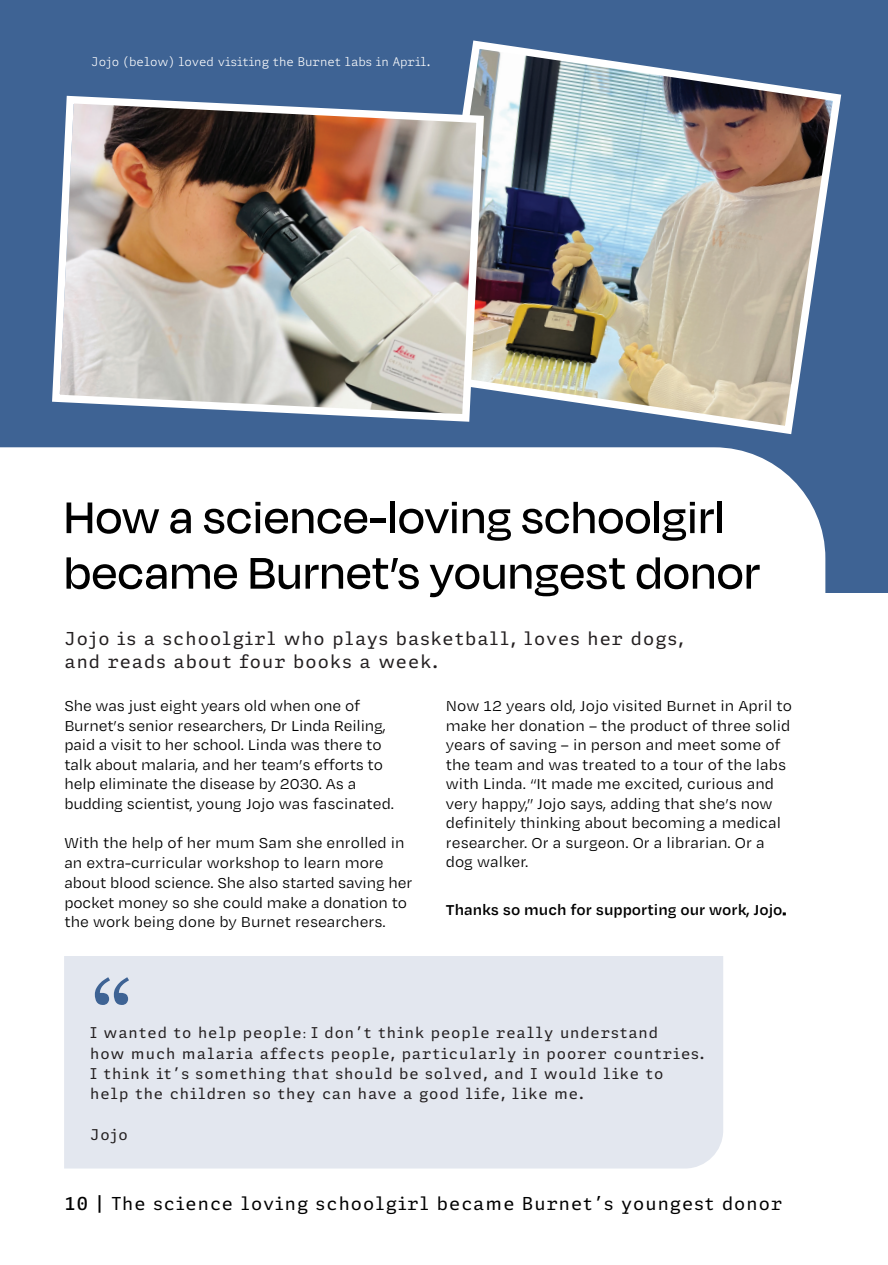
<style>
.page{position:relative;width:888px;height:1265px;background:#fff}
.page>*{position:absolute;margin:0;border:0;box-sizing:border-box;transform-origin:0 0}
.t1{font:105px "Georgia";color:#3e6394}
.t2{font:500 51px/55.5px "Degular Display";letter-spacing:.03em;color:#000}
.t3{font:18px/23.4px "Adelle Mono Flex";letter-spacing:.06em;color:#231f20}
.t4{font:18px "Adelle Mono Flex";letter-spacing:.06em;color:#000}
.t5{font:16.5px/19.5px "Degular Text";color:#000}
.t6{font:600 16.5px "Degular Text";color:#000}
.t7{font:15px/20.2px "Adelle Mono Flex";letter-spacing:.06em;color:#231f20}
.t8{font:300 12px "Adelle Mono Flex";color:#fff}
.s1{font-family:"Minion Pro"}
.s2{font-weight:600}
</style>
<div class="page">
<div style="left:0;top:0;width:887px;height:593px;background:#3e6394"></div>
<div style="left:0;top:447px;width:825px;height:146px;background:#fff"></div>
<div style="left:64px;top:956px;width:658px;height:212px;background:#e3e7ef"></div>
<img style="left:465px;top:40px;width:377px;height:395px">
<img style="left:52px;top:92px;width:435px;height:333px">
<p class="t8" style="left:91px;top:54px;width:340px">Jojo (below) loved visiting the Burnet labs in April.</p>
<h2 class="t2" style="left:64px;top:488px;width:696px">How a science-loving schoolgirl became Burnet’s youngest donor</h2>
<p class="t3" style="left:64px;top:626px;width:620px">Jojo is a schoolgirl who plays basketball, loves her dogs, and reads about four books a week.</p>
<p class="t5" style="left:64px;top:695px;width:331px">She was just eight years old when one of Burnet’s senior researchers, Dr Linda Reiling, paid a visit to her school. Linda was there to talk about malaria, and her team’s efforts to help eliminate the disease by 2030. As a budding scientist, young Jojo was fascinated.</p>
<p class="t5" style="left:64px;top:831px;width:349px;line-height:20px">With the help of her mum Sam she enrolled in an extra-curricular workshop to learn more about blood science. She also started saving her pocket money so she could make a donation to the work being done by Burnet researchers.</p>
<h1 class="t1" style="left:91px;top:942px;width:45px">“</h1>
<p class="t5" style="left:445px;top:695px;width:347px">Now 12 years old, Jojo visited Burnet in April to make her donation – the product of three solid years of saving – in person and meet some of the team and was treated to a tour of the labs with Linda. “It made me excited, curious and very happy,” Jojo says, adding that she’s now definitely thinking about becoming a medical researcher. Or a surgeon. Or a librarian. Or a dog walker.</p>
<p class="t6" style="left:445px;top:898px;width:341px">Thanks so much for supporting our work, Jojo.</p>
<p class="t7" style="left:90px;top:1022px;width:615px">I wanted to help people<span class="s1">:</span> I don’t think people really understand<br>how much malaria affects people, particularly in poorer countries.<br>I think it’s something that should be solved, and I would like to help the children so they can have a good life, like me.</p>
<p class="t7" style="left:90px;top:1123px;width:39px">Jojo</p>
<p class="t4" style="left:64px;top:1191px;width:719px"><span class="s2">10 |</span> The science loving schoolgirl became Burnet’s youngest donor</p>
</div>
